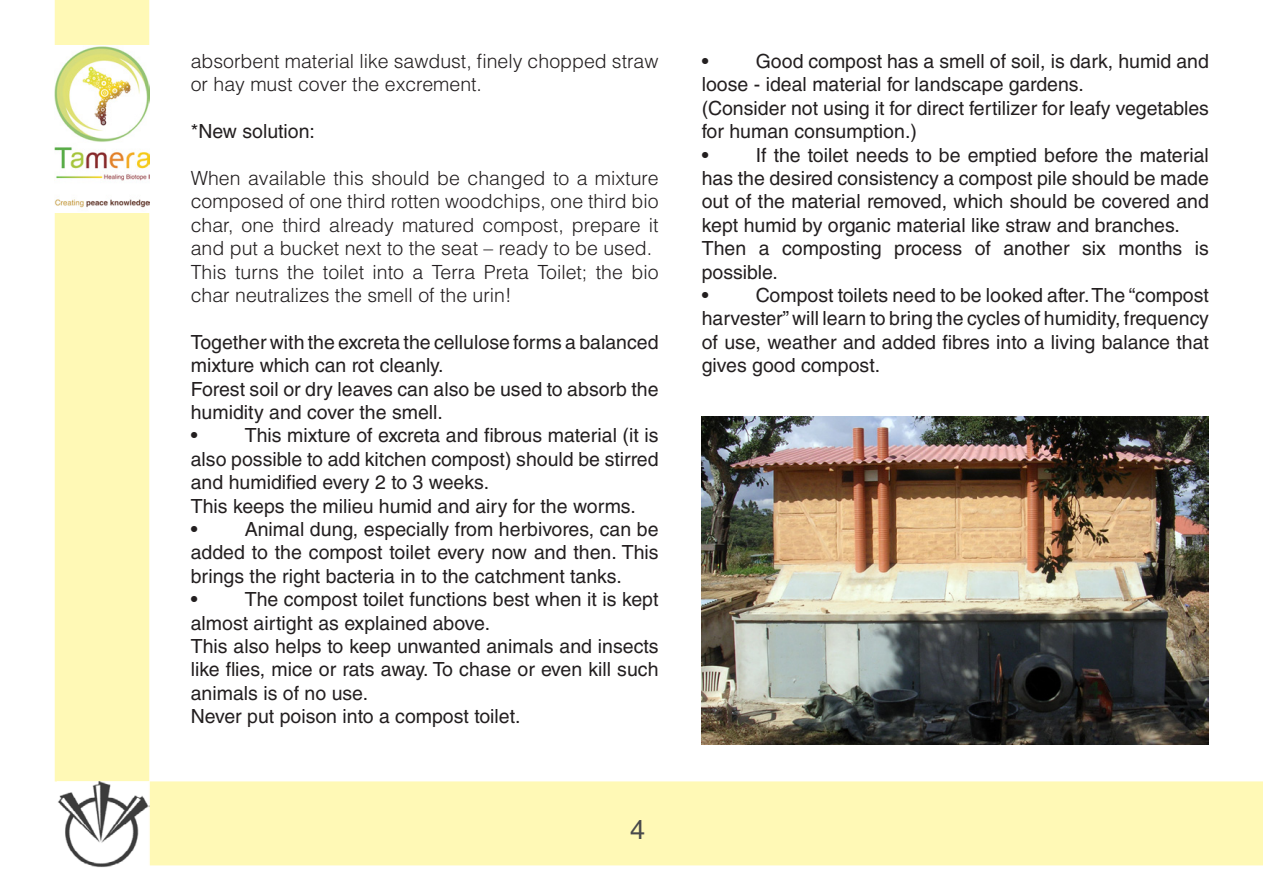
<style>
.page{position:relative;width:1263px;height:893px;background:#fff}
.page>*{position:absolute;margin:0;border:0;box-sizing:border-box;transform-origin:0 0}
.t1{font:27px "Helvetica LT Std";color:#494a4b}
.t2{font:19.5px/23.4px "Helvetica LT Std";color:#231f20}
.t3{font:300 19.5px/23.4px "Helvetica LT Std";color:#231f20}
</style>
<div class="page">
<div style="left:55px;top:0;width:94px;height:781px;background:#fff9b6"></div>
<div style="left:149px;top:781px;width:1114px;height:84px;background:#fff9b6"></div>
<img style="left:54px;top:45px;width:96px;height:167px">
<img style="left:58px;top:781px;width:91px;height:87px">
<img style="left:702px;top:416px;width:507px;height:329px">
<p class="t3" style="left:191px;top:49px;width:469px">absorbent material like sawdust, finely chopped straw or hay must cover the excrement.</p>
<p class="t2" style="left:191px;top:120px;width:126px">*New solution:</p>
<p class="t3" style="left:191px;top:166px;width:469px;text-align:justify">When available this should be changed to a mixture composed of one third rotten woodchips, one third bio char, one third already matured compost, prepare it and put a bucket next to the seat – ready to be used.</p>
<p class="t3" style="left:191px;top:260px;width:469px">This turns the toilet into a Terra Preta Toilet; the bio char neutralizes the smell of the urin!</p>
<p class="t2" style="left:191px;top:330px;width:469px">Together with the excreta the cellulose forms a balanced mixture which can rot cleanly.</p>
<p class="t2" style="left:191px;top:377px;width:469px">Forest soil or dry leaves can also be used to absorb the humidity and cover the smell.</p>
<p class="t2" style="left:191px;top:424px;width:8px">•</p>
<p class="t2" style="left:191px;top:424px;width:469px;text-align:justify;text-indent:54px">This mixture of excreta and fibrous material (it is also possible to add kitchen compost) should be stirred and humidified every 2 to 3 weeks.</p>
<p class="t2" style="left:191px;top:494px;width:447px">This keeps the milieu humid and airy for the worms.</p>
<p class="t2" style="left:191px;top:517px;width:8px">•</p>
<p class="t2" style="left:191px;top:517px;width:469px;text-align:justify;text-indent:54px">Animal dung, especially from herbivores, can be added to the compost toilet every now and then. This brings the right bacteria in to the catchment tanks.</p>
<p class="t2" style="left:191px;top:588px;width:8px">•</p>
<p class="t2" style="left:191px;top:588px;width:469px;text-indent:54px">The compost toilet functions best when it is kept almost airtight as explained above.</p>
<p class="t2" style="left:191px;top:634px;width:469px;text-align:justify">This also helps to keep unwanted animals and insects like flies, mice or rats away. To chase or even kill such animals is of no use.</p>
<p class="t2" style="left:191px;top:705px;width:331px">Never put poison into a compost toilet.</p>
<p class="t1" style="left:630px;top:814px;width:17px">4</p>
<p class="t2" style="left:702px;top:49px;width:509px;text-indent:54px">Good compost has a smell of soil, is dark, humid and loose - ideal material for landscape gardens.</p>
<p class="t2" style="left:702px;top:96px;width:509px">(Consider not using it for direct fertilizer for leafy vegetables for human consumption.)</p>
<p class="t2" style="left:702px;top:143px;width:8px">•</p>
<p class="t2" style="left:702px;top:49px;width:8px">•</p>
<p class="t2" style="left:702px;top:143px;width:509px;text-align:justify;text-indent:54px">If the toilet needs to be emptied before the material has the desired consistency a compost pile should be made out of the material removed, which should be covered and kept humid by organic material like straw and branches.</p>
<p class="t2" style="left:702px;top:237px;width:509px">Then a composting process of another six months is possible.</p>
<p class="t2" style="left:702px;top:283px;width:8px">•</p>
<p class="t2" style="left:702px;top:283px;width:509px;text-align:justify;text-indent:54px">Compost toilets need to be looked after. The “compost harvester” will learn to bring the cycles of humidity, frequency of use, weather and added fibres into a living balance that gives good compost.</p>
</div>
